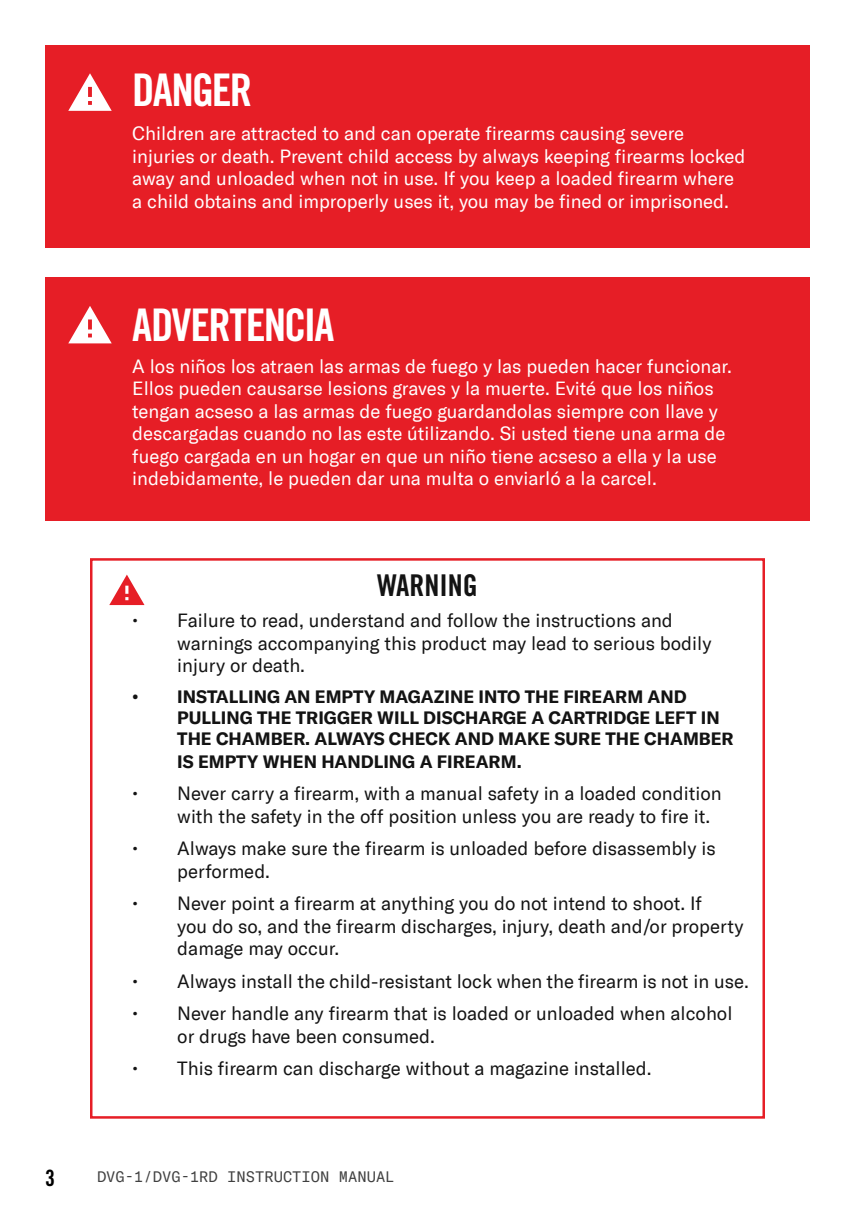
<style>
.page{position:relative;width:855px;height:1215px;background:#fff}
.page>*{position:absolute;margin:0;border:0;box-sizing:border-box;transform-origin:0 0}
.t1{font:45px "Trade Gothic LT Std Bd Cn 20";letter-spacing:-.04em;color:#fff}
.t2{font:30px "Trade Gothic LT Std Bd Cn 20";color:#131313}
.t3{font:22.5px "Trade Gothic LT Std Bd Cn 20";color:#000}
.t4{font:18.75px/22.5px "GT America";color:#131313}
.t5{font:18.75px/22.5px "GT America";color:#fff}
.t6{font:700 17.5px/21.5px "GT America";color:#131313}
.t7{font:15px "GT America Mono";color:#404040}
</style>
<div class="page">
<div style="left:45px;top:45px;width:765px;height:203px;background:#e61e26"></div>
<div style="left:45px;top:278px;width:765px;height:243px;background:#e61e26"></div>
<svg style="left:68px;top:73px;width:44px;height:38px"></svg>
<svg style="left:68px;top:306px;width:44px;height:37px"></svg>
<svg style="left:109px;top:575px;width:36px;height:30px"></svg>
<h1 class="t1" style="left:132px;top:62px;width:122px">DANGER</h1>
<p class="t5" style="left:132px;top:123px;width:615px">Children are attracted to and can operate firearms causing severe injuries or death. Prevent child access by always keeping firearms locked away and unloaded when not in use. If you keep a loaded firearm where a child obtains and improperly uses it, you may be fined or imprisoned.</p>
<h1 class="t1" style="left:132px;top:298px;width:204px">ADVERTENCIA</h1>
<p class="t5" style="left:132px;top:355px;width:601px">A los niños los atraen las armas de fuego y las pueden hacer funcionar.<br>Ellos pueden causarse lesions graves y la muerte. Evité que los niños tengan acseso a las armas de fuego guardandolas siempre con llave y descargadas cuando no las este útilizando. Si usted tiene una arma de fuego cargada en un hogar en que un niño tiene acseso a ella y la use indebidamente, le pueden dar una multa o enviarló a la carcel.</p>
<h2 class="t2" style="left:377px;top:567px;width:102px">WARNING</h2>
<p class="t4" style="left:177px;top:609px;width:536px;text-indent:-45px">• Failure to read, understand and follow the instructions and warnings accompanying this product may lead to serious bodily injury or death.</p>
<p class="t6" style="left:177px;top:686px;width:558px;text-indent:-45px">• INSTALLING AN EMPTY MAGAZINE INTO THE FIREARM AND PULLING THE TRIGGER WILL DISCHARGE A CARTRIDGE LEFT IN THE CHAMBER. ALWAYS CHECK AND MAKE SURE THE CHAMBER IS EMPTY WHEN HANDLING A FIREARM.</p>
<p class="t4" style="left:177px;top:782px;width:546px;text-indent:-45px">• Never carry a firearm, with a manual safety in a loaded condition with the safety in the off position unless you are ready to fire it.</p>
<p class="t4" style="left:177px;top:837px;width:540px;text-indent:-45px">• Always make sure the firearm is unloaded before disassembly is performed.</p>
<p class="t4" style="left:177px;top:892px;width:568px;text-indent:-45px">• Never point a firearm at anything you do not intend to shoot. If<br>you do so, and the firearm discharges, injury, death and/or property damage may occur.</p>
<p class="t4" style="left:132px;top:970px;width:618px">• Always install the child-resistant lock when the firearm is not in use.</p>
<p class="t4" style="left:177px;top:1002px;width:557px;text-indent:-45px">• Never handle any firearm that is loaded or unloaded when alcohol or drugs have been consumed.</p>
<p class="t4" style="left:132px;top:1057px;width:521px">• This firearm can discharge without a magazine installed.</p>
<p class="t3" style="left:45px;top:1165px;width:11px">3</p>
<p class="t7" style="left:97px;top:1168px;width:299px">DVG-1/DVG-1RD INSTRUCTION MANUAL</p>
</div>
